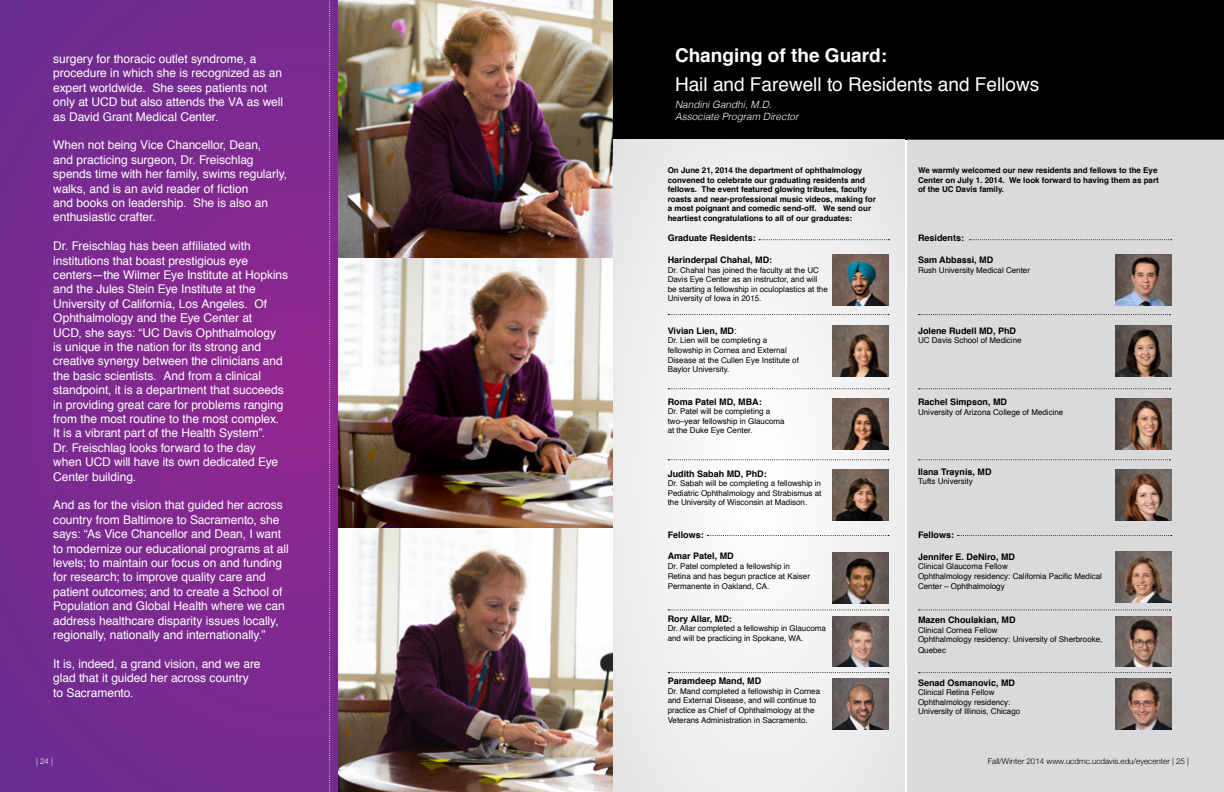
<style>
.page{position:relative;width:1224px;height:792px;background:#fff}
.page>*{position:absolute;margin:0;border:0;box-sizing:border-box;transform-origin:0 0}
.t1{font:19px "Helvetica";color:#fff}
.t2{font:700 19px "Helvetica";color:#fff}
.t3{font:12px/14.4px "Helvetica";letter-spacing:-.005em;color:#fff}
.t4{font:italic 300 10px/12px "Helvetica";color:#fff}
.t5{font:700 9px "Helvetica";color:#000}
.t6{font:8px/9.6px "Helvetica";color:#000}
.t7{font:700 8px/9.6px "Helvetica";color:#000}
.t8{font:300 8px "Helvetica Neue";color:#000}
.t9{font:300 8px "Helvetica Neue";color:#fff}
.s1{font-weight:400}
</style>
<div class="page">
<div style="left:612px;top:0;width:612px;height:140px;background:#000"></div>
<div style="left:907px;top:140px;width:317px;height:652px;background:#d9dadb"></div>
<div style="left:612px;top:140px;width:293px;height:652px;background:#f1f1f2"></div>
<svg style="left:0;top:0;width:338px;height:792px;background:#7b2990"></svg>
<img style="left:338px;top:0;width:274px;height:792px">
<svg style="left:329px;top:0;width:2px;height:792px;background:#964ca2"></svg>
<img style="left:833px;top:255px;width:55px;height:51px">
<img style="left:833px;top:325px;width:55px;height:51px">
<img style="left:833px;top:398px;width:55px;height:51px">
<img style="left:833px;top:469px;width:55px;height:51px">
<img style="left:833px;top:553px;width:55px;height:51px">
<img style="left:832px;top:678px;width:57px;height:52px">
<img style="left:833px;top:616px;width:55px;height:51px">
<svg style="left:668px;top:314px;width:221px;height:1px"></svg>
<svg style="left:668px;top:388px;width:221px;height:1px"></svg>
<svg style="left:668px;top:459px;width:221px;height:1px"></svg>
<svg style="left:668px;top:609px;width:221px;height:1px"></svg>
<svg style="left:668px;top:672px;width:221px;height:1px"></svg>
<svg style="left:759px;top:239px;width:130px;height:1px"></svg>
<svg style="left:707px;top:535px;width:182px;height:1px"></svg>
<svg style="left:969px;top:239px;width:203px;height:1px"></svg>
<img style="left:1116px;top:255px;width:55px;height:51px">
<svg style="left:918px;top:314px;width:253px;height:1px"></svg>
<img style="left:1116px;top:325px;width:55px;height:51px">
<svg style="left:918px;top:388px;width:253px;height:1px"></svg>
<img style="left:1116px;top:398px;width:55px;height:51px">
<svg style="left:918px;top:459px;width:253px;height:1px"></svg>
<img style="left:1116px;top:469px;width:55px;height:51px">
<svg style="left:957px;top:535px;width:215px;height:1px"></svg>
<img style="left:1116px;top:551px;width:55px;height:51px">
<svg style="left:918px;top:609px;width:253px;height:1px"></svg>
<img style="left:1116px;top:616px;width:55px;height:51px">
<svg style="left:918px;top:672px;width:253px;height:1px"></svg>
<img style="left:1116px;top:678px;width:55px;height:51px">
<p class="t3" style="left:53px;top:52px;width:231px">surgery for thoracic outlet syndrome, a procedure in which she is recognized as an expert worldwide. She sees patients not only at UCD but also attends the VA as well as David Grant Medical Center.</p>
<p class="t3" style="left:53px;top:138px;width:235px">When not being Vice Chancellor, Dean,<br>and practicing surgeon, Dr. Freischlag spends time with her family, swims regularly, walks, and is an avid reader of fiction<br>and books on leadership. She is also an enthusiastic crafter.</p>
<p class="t3" style="left:53px;top:239px;width:236px">Dr. Freischlag has been affiliated with institutions that boast prestigious eye centers—the Wilmer Eye Institute at Hopkins and the Jules Stein Eye Institute at the University of California, Los Angeles. Of Ophthalmology and the Eye Center at<br>UCD, she says: “UC Davis Ophthalmology<br>is unique in the nation for its strong and creative synergy between the clinicians and the basic scientists. And from a clinical standpoint, it is a department that succeeds in providing great care for problems ranging from the most routine to the most complex.<br>It is a vibrant part of the Health System”.<br>Dr. Freischlag looks forward to the day<br>when UCD will have its own dedicated Eye Center building.</p>
<p class="t3" style="left:53px;top:498px;width:237px">And as for the vision that guided her across country from Baltimore to Sacramento, she says: “As Vice Chancellor and Dean, I want to modernize our educational programs at all levels; to maintain our focus on and funding for research; to improve quality care and patient outcomes; and to create a School of Population and Global Health where we can address healthcare disparity issues locally, regionally, nationally and internationally.”</p>
<p class="t3" style="left:53px;top:657px;width:209px">It is, indeed, a grand vision, and we are glad that it guided her across country to Sacramento.</p>
<h1 class="t2" style="left:675px;top:40px;width:214px">Changing of the Guard:</h1>
<h1 class="t1" style="left:675px;top:69px;width:366px">Hail and Farewell to Residents and Fellows</h1>
<p class="t4" style="left:675px;top:97px;width:125px">Nandini Gandhi, M.D.<br>Associate Program Director</p>
<p class="t7" style="left:668px;top:166px;width:210px">On June 21, 2014 the department of ophthalmology convened to celebrate our graduating residents and fellows. The event featured glowing tributes, faculty roasts and near-professional music videos, making for a most poignant and comedic send-off. We send our heartiest congratulations to all of our graduates:</p>
<p class="t5" style="left:668px;top:231px;width:90px">Graduate Residents:</p>
<p class="t5" style="left:668px;top:253px;width:106px">Harinderpal Chahal, MD:</p>
<p class="t6" style="left:668px;top:265px;width:162px">Dr. Chahal has joined the faculty at the UC Davis Eye Center as an instructor, and will be starting a fellowship in oculoplastics at the University of Iowa in 2015.</p>
<p class="t5" style="left:668px;top:323px;width:70px">Vivian Lien, MD<span class="s1">:</span></p>
<p class="t6" style="left:668px;top:336px;width:133px">Dr. Lien will be completing a fellowship in Cornea and External<br>Disease at the Cullen Eye Institute of<br>Baylor University.</p>
<p class="t5" style="left:668px;top:394px;width:96px">Roma Patel MD, MBA:</p>
<p class="t6" style="left:668px;top:407px;width:118px">Dr. Patel will be completing a two–year fellowship in Glaucoma at the Duke Eye Center.</p>
<p class="t5" style="left:668px;top:466px;width:101px">Judith Sabah MD, PhD:</p>
<p class="t6" style="left:668px;top:479px;width:155px;text-align:justify">Dr. Sabah will be completing a fellowship in Pediatric Ophthalmology and Strabismus at the University of Wisconsin at Madison.</p>
<p class="t5" style="left:668px;top:527px;width:38px">Fellows:</p>
<p class="t5" style="left:668px;top:549px;width:68px">Amar Patel, MD</p>
<p class="t6" style="left:668px;top:562px;width:144px">Dr. Patel completed a fellowship in<br>Retina and has begun practice at Kaiser</p>
<p class="t6" style="left:668px;top:582px;width:103px">Permanente in Oakland, CA.</p>
<p class="t5" style="left:668px;top:611px;width:66px">Rory Allar, MD:</p>
<p class="t6" style="left:668px;top:624px;width:160px">Dr. Allar completed a fellowship in Glaucoma and will be practicing in Spokane, WA.</p>
<p class="t5" style="left:668px;top:674px;width:95px">Paramdeep Mand, MD</p>
<p class="t6" style="left:668px;top:687px;width:154px">Dr. Mand completed a fellowship in Cornea and External Disease, and will continue to practice as Chief of Ophthalmology at the Veterans Administration in Sacramento.</p>
<p class="t7" style="left:918px;top:166px;width:242px">We warmly welcomed our new residents and fellows to the Eye<br>Center on July 1. 2014. We look forward to having them as part of the UC Davis family.</p>
<p class="t5" style="left:918px;top:231px;width:48px">Residents:</p>
<p class="t5" style="left:918px;top:253px;width:77px">Sam Abbassi, MD</p>
<p class="t6" style="left:918px;top:265px;width:114px">Rush University Medical Center</p>
<p class="t5" style="left:918px;top:323px;width:100px">Jolene Rudell MD, PhD</p>
<p class="t6" style="left:918px;top:336px;width:105px">UC Davis School of Medicine</p>
<p class="t5" style="left:918px;top:395px;width:91px">Rachel Simpson, MD</p>
<p class="t6" style="left:918px;top:407px;width:147px">University of Arizona College of Medicine</p>
<p class="t5" style="left:918px;top:464px;width:75px">Ilana Traynis, MD</p>
<p class="t6" style="left:918px;top:477px;width:56px">Tufts University</p>
<p class="t5" style="left:918px;top:528px;width:38px">Fellows:</p>
<p class="t5" style="left:918px;top:549px;width:99px">Jennifer E. DeNiro, MD</p>
<p class="t6" style="left:918px;top:562px;width:186px">Clinical Glaucoma Fellow<br>Ophthalmology residency: California Pacific Medical<br>Center – Ophthalmology</p>
<p class="t5" style="left:918px;top:613px;width:99px">Mazen Choulakian, MD</p>
<p class="t6" style="left:918px;top:626px;width:186px">Clinical Cornea Fellow<br>Ophthalmology residency: University of Sherbrooke,</p>
<p class="t6" style="left:918px;top:646px;width:30px">Quebec</p>
<p class="t5" style="left:918px;top:675px;width:99px">Senad Osmanovic, MD</p>
<p class="t6" style="left:918px;top:688px;width:104px">Clinical Retina Fellow<br>Ophthalmology residency:<br>University of Illinois, Chicago</p>
<p class="t9" style="left:36px;top:754px;width:18px">| 24 |</p>
<p class="t8" style="left:988px;top:754px;width:203px">Fall/Winter 2014 www.ucdmc.ucdavis.edu/eyecenter | 25 |</p>
</div>
